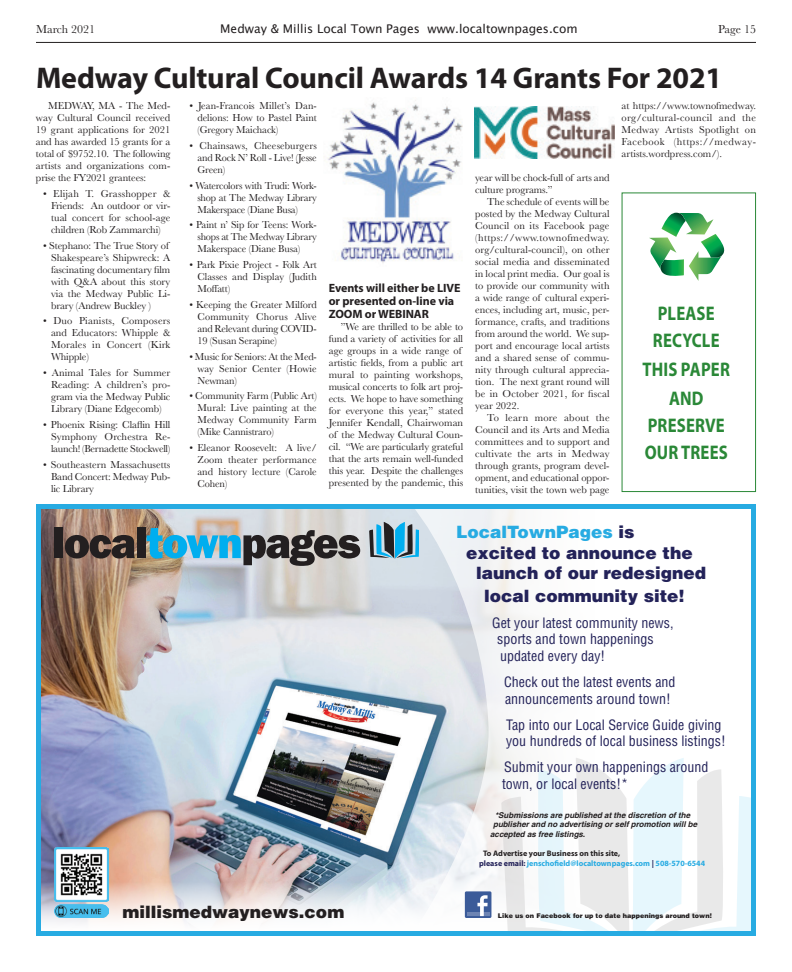
<style>
.page{position:relative;width:792px;height:972px;background:#fff}
.page>*{position:absolute;margin:0;border:0;box-sizing:border-box;transform-origin:0 0}
.t1{font:700 30px "Myriad Pro";letter-spacing:-.005em;color:#231f20}
.t2{font:700 19.7px/27.9px "Myriad Pro";letter-spacing:.01em;color:#2a8837;text-align:center;scale:.85 1}
.t3{font:900 17px "Helvetica";color:#232259}
.t4{font:900 17px "Helvetica";color:#231f20}
.t5{font:900 17px "Helvetica";color:#27abe2}
.t6{font:condensed 14px/16.8px "Helvetica";color:#232259}
.t7{font:700 12px/13px "Myriad Pro";letter-spacing:-.005em;color:#231f20}
.t8{font:12px "Lucida Grande";color:#231f20}
.t9{font:12px "Baskerville";color:#231f20}
.t10{font:10.5px/12px "Baskerville";letter-spacing:-.005em;color:#231f20;text-align:justify}
.t11{font:italic 700 8px "Helvetica";color:#231f20}
.t12{font:700 8px/9.6px "Myriad";color:#27abe2}
.t13{font:900 6.5px "Helvetica";color:#231f20}
.s1{color:#232259}
.s2{color:#231f20}
</style>
<div class="page">
<hr style="left:36px;top:42px;width:720px;height:1px;background:#231f20">
<img style="left:42px;top:510px;width:369px;height:413px">
<div style="left:55px;top:528px;width:8px;height:30px;background:#231f20"></div>
<svg style="left:65px;top:535px;width:70px;height:24px;background:#52433d"></svg>
<div style="left:137px;top:528px;width:8px;height:30px;background:#231f20"></div>
<svg style="left:147px;top:528px;width:213px;height:38px;background:#78959f"></svg>
<svg style="left:369px;top:522px;width:42px;height:37px;background:#5a90a6"></svg>
<svg style="left:411px;top:510px;width:339px;height:420px"></svg>
<div style="left:36px;top:504px;width:720px;height:432px;border:5px solid #27abe2"></div>
<div style="left:465px;top:891px;width:26px;height:27px;background:#3b5b99;border-radius:2px"></div>
<hr style="left:467px;top:912px;width:23px;height:4px;background:#6d84b3">
<svg style="left:477px;top:895px;width:11px;height:21px"></svg>
<img style="left:54px;top:848px;width:54px;height:70px">
<img style="left:474px;top:107px;width:141px;height:51px">
<img style="left:328px;top:100px;width:135px;height:163px">
<div style="left:622px;top:192px;width:134px;height:300px;border:1px solid #2a8837"></div>
<svg style="left:649px;top:213px;width:76px;height:68px"></svg>
<p class="t9" style="left:36px;top:21px;width:61px">March 2021</p>
<p class="t8" style="left:220px;top:22px;width:359px">Medway &amp; Millis Local Town Pages www.localtownpages.com</p>
<p class="t9" style="left:718px;top:21px;width:39px">Page 15</p>
<h1 class="t1" style="left:36px;top:58px;width:688px">Medway Cultural Council Awards 14 Grants For 2021</h1>
<p class="t10" style="left:36px;top:100px;width:136px;text-indent:12px">MEDWAY, MA - The Med&shy;way Cultural Council received 19 grant applications for 2021 and has awarded 15 grants for a total of $9752.10. The following artists and organizations com&shy;prise the FY2021 grantees:</p>
<p class="t10" style="left:51px;top:188px;width:121px;text-indent:-8px">• Elijah T. Grasshopper &amp; Friends: An outdoor or vir&shy;tual concert for school-age children (Rob Zammarchi)</p>
<p class="t10" style="left:51px;top:239px;width:121px;text-align:left;text-indent:-8px">• Stephano: The True Story of<br>Shakespeare’s Shipwreck: A fascinating documentary film with Q&amp;A about this story via the Medway Public Li&shy;brary (Andrew Buckley )</p>
<p class="t10" style="left:51px;top:315px;width:121px;text-indent:-8px">• Duo Pianists, Composers and Educators: Whipple &amp; Morales in Concert (Kirk Whipple)</p>
<p class="t10" style="left:51px;top:367px;width:121px;text-indent:-8px">• Animal Tales for Summer Reading: A children’s pro&shy;gram via the Medway Public Library (Diane Edgecomb)</p>
<p class="t10" style="left:51px;top:419px;width:121px;text-indent:-8px">• Phoenix Rising: Claflin Hill Symphony Orchestra Re&shy;launch! (Bernadette Stockwell)</p>
<p class="t10" style="left:51px;top:459px;width:121px;text-indent:-8px">• Southeastern Massachusetts Band Concert: Medway Pub&shy;lic Library</p>
<p class="t10" style="left:197px;top:100px;width:121px;text-indent:-8px">• Jean-Francois Millet’s Dan&shy;delions: How to Pastel Paint (Gregory Maichack)</p>
<p class="t10" style="left:197px;top:140px;width:121px;text-indent:-8px">• Chainsaws, Cheeseburgers and Rock N’ Roll - Live! (Jesse Green)</p>
<p class="t10" style="left:197px;top:179px;width:121px;text-indent:-8px">• Watercolors with Trudi: Work&shy;shop at The Medway Library Makerspace (Diane Busa)</p>
<p class="t10" style="left:197px;top:219px;width:121px;text-indent:-8px">• Paint n’ Sip for Teens: Work&shy;shops at The Medway Library Makerspace (Diane Busa)</p>
<p class="t10" style="left:197px;top:259px;width:121px;text-indent:-8px">• Park Pixie Project - Folk Art Classes and Display (Judith Moffatt)</p>
<p class="t10" style="left:197px;top:299px;width:121px;text-indent:-8px">• Keeping the Greater Milford Community Chorus Alive and Relevant during COVID-19 (Susan Serapine)</p>
<p class="t10" style="left:197px;top:350px;width:121px;text-indent:-8px">• Music for Seniors: At the Med&shy;way Senior Center (Howie Newman)</p>
<p class="t10" style="left:197px;top:390px;width:121px;text-indent:-8px">• Community Farm (Public Art)<br>Mural: Live painting at the Medway Community Farm (Mike Cannistraro)</p>
<p class="t10" style="left:197px;top:442px;width:121px;text-indent:-8px">• Eleanor Roosevelt: A live/ Zoom theater performance and history lecture (Carole Cohen)</p>
<p class="t10" style="left:622px;top:100px;width:136px">at https://www.townofmedway. org/cultural-council and the Medway Artists Spotlight on Facebook (https://medway&shy;artists.wordpress.com/).</p>
<p class="t10" style="left:475px;top:172px;width:136px">year will be chock-full of arts and culture programs.”</p>
<p class="t10" style="left:475px;top:196px;width:136px;text-indent:12px">The schedule of events will be posted by the Medway Cultural Council on its Facebook page (https://www.townofmedway. org/cultural-council), on other social media and disseminated in local print media. Our goal is to provide our community with a wide range of cultural experi&shy;ences, including art, music, per&shy;formance, crafts, and traditions from around the world. We sup&shy;port and encourage local artists and a shared sense of commu&shy;nity through cultural apprecia&shy;tion. The next grant round will be in October 2021, for fiscal year 2022.</p>
<p class="t10" style="left:475px;top:412px;width:136px;text-indent:12px">To learn more about the Council and its Arts and Media committees and to support and cultivate the arts in Medway through grants, program devel&shy;opment, and educational oppor&shy;tunities, visit the town web page</p>
<p class="t7" style="left:329px;top:281px;width:133px">Events will either be LIVE or presented on-line via<br>ZOOM or WEBINAR</p>
<p class="t10" style="left:329px;top:321px;width:136px;text-align:left;text-indent:12px">”We are thrilled to be able to fund a variety of activities for all age groups in a wide range of artistic fields, from a public art mural to painting workshops, musical concerts to folk art proj&shy;ects. We hope to have something for everyone this year,” stated<br>Jennifer Kendall, Chairwoman of the Medway Cultural Coun&shy;cil. “We are particularly grateful that the arts remain well-funded this year. Despite the challenges presented by the pandemic, this</p>
<h2 class="t2" style="left:643px;top:298px;width:104px">PLEASE<br>RECYCLE<br>THIS PAPER<br>AND<br>PRESERVE<br>OUR TREES</h2>
<h3 class="t5" style="left:456px;top:521px;width:180px">LocalTownPages <span class="s1">is</span></h3>
<h3 class="t3" style="left:466px;top:541px;width:228px">excited to announce the</h3>
<h3 class="t3" style="left:476px;top:562px;width:232px">launch of our redesigned</h3>
<h3 class="t3" style="left:484px;top:585px;width:202px">local community site!</h3>
<h3 class="t6" style="left:497px;top:614px;width:178px;text-indent:-5px">Get your latest community news, sports and town happenings updated every day!</h3>
<h3 class="t6" style="left:504px;top:673px;width:173px">Check out the latest events and announcements around town!</h3>
<h3 class="t6" style="left:506px;top:716px;width:221px">Tap into our Local Service Guide giving you hundreds of local business listings!</h3>
<h3 class="t6" style="left:502px;top:758px;width:208px">Submit your own happenings around town, or local events!*</h3>
<p class="t11" style="left:495px;top:810px;width:197px">*Submissions are published at the discretion of the</p>
<p class="t11" style="left:493px;top:820px;width:206px">publisher and no advertising or self promotion will be</p>
<p class="t11" style="left:490px;top:829px;width:97px">accepted as free listings.</p>
<p class="t12" style="left:479px;top:849px;width:228px;text-indent:4px"><span class="s2">To Advertise your Business on this site,<br></span><span class="s1">please email:</span> jenschofield@localtownpages.com <span class="s1">|</span> 508-570-6544</p>
<h3 class="t4" style="left:122px;top:901px;width:223px">millismedwaynews.com</h3>
<p class="t13" style="left:498px;top:911px;width:215px">Like us on Facebook for up to date happenings around town!</p>
</div>
